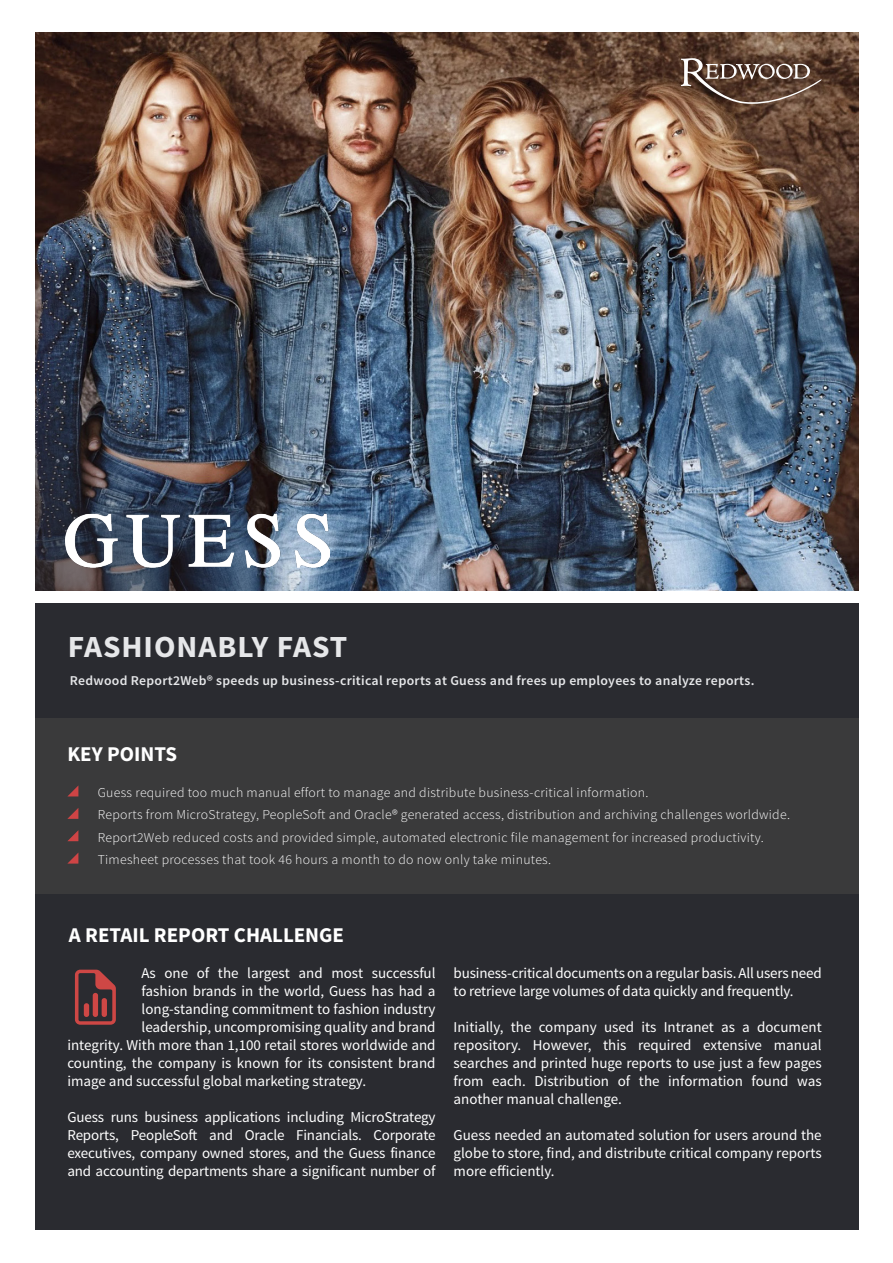
<style>
.page{position:relative;width:893px;height:1263px;background:#fff}
.page>*{position:absolute;margin:0;border:0;box-sizing:border-box;transform-origin:0 0}
.t1{font:700 30.6px "Source Sans Pro";letter-spacing:.03em;color:#e6e7e9}
.t2{font:700 21px "Source Sans Pro";color:#fff}
.t3{font:15px/18px "Source Sans Pro";color:#fff;text-align:justify}
.t4{font:300 13.5px/22.5px "Source Sans Pro";letter-spacing:.02em;color:#fff}
.t5{font:600 13.5px "Source Sans Pro";letter-spacing:.02em;color:#e6e7e9}
</style>
<div class="page">
<div style="left:35px;top:369px;width:824px;height:861px;background:#2a2b30"></div>
<svg style="left:75px;top:970px;width:41px;height:55px"></svg>
<div style="left:35px;top:718px;width:824px;height:176px;background:#3c3c3c"></div>
<svg style="left:68px;top:786px;width:10px;height:10px"></svg>
<svg style="left:67px;top:808px;width:11px;height:11px"></svg>
<svg style="left:68px;top:831px;width:10px;height:10px"></svg>
<svg style="left:68px;top:853px;width:10px;height:10px"></svg>
<img style="left:35px;top:33px;width:824px;height:558px">
<img style="left:66px;top:495px;width:264px;height:92px">
<div style="left:34px;top:591px;width:827px;height:11px;background:#fff"></div>
<p class="t1" style="left:68px;top:627px;width:281px">FASHIONABLY FAST</p>
<p class="t5" style="left:70px;top:672px;width:686px">Redwood Report2Web® speeds up business-critical reports at Guess and frees up employees to analyze reports.</p>
<p class="t2" style="left:67px;top:740px;width:111px">KEY POINTS</p>
<p class="t4" style="left:98px;top:781px;width:694px">Guess required too much manual effort to manage and distribute business-critical information.<br>Reports from MicroStrategy, PeopleSoft and Oracle® generated access, distribution and archiving challenges worldwide.</p>
<p class="t4" style="left:98px;top:826px;width:667px">Report2Web reduced costs and provided simple, automated electronic file management for increased productivity.</p>
<p class="t4" style="left:98px;top:848px;width:455px">Timesheet processes that took 46 hours a month to do now only take minutes.</p>
<p class="t2" style="left:69px;top:921px;width:277px">A RETAIL REPORT CHALLENGE</p>
<p class="t3" style="left:142px;top:964px;width:295px">As one of the largest and most successful</p>
<p class="t3" style="left:142px;top:982px;width:296px">fashion brands in the world, Guess has had a</p>
<p class="t3" style="left:142px;top:1000px;width:296px">long-standing commitment to fashion industry</p>
<p class="t3" style="left:142px;top:1018px;width:295px">leadership, uncompromising quality and brand</p>
<p class="t3" style="left:67px;top:1036px;width:370px">integrity. With more than 1,100 retail stores worldwide and</p>
<p class="t3" style="left:67px;top:1054px;width:370px">counting, the company is known for its consistent brand</p>
<p class="t3" style="left:67px;top:1072px;width:300px">image and successful global marketing strategy.</p>
<p class="t3" style="left:67px;top:1108px;width:370px">Guess runs business applications including MicroStrategy Reports, PeopleSoft and Oracle Financials. Corporate executives, company owned stores, and the Guess finance and accounting departments share a significant number of</p>
<p class="t3" style="left:454px;top:964px;width:370px">business-critical documents on a regular basis. All users need to retrieve large volumes of data quickly and frequently.</p>
<p class="t3" style="left:454px;top:1018px;width:370px">Initially, the company used its Intranet as a document repository. However, this required extensive manual searches and printed huge reports to use just a few pages from each. Distribution of the information found was another manual challenge.</p>
<p class="t3" style="left:454px;top:1126px;width:370px">Guess needed an automated solution for users around the globe to store, find, and distribute critical company reports more efficiently.</p>
</div>
